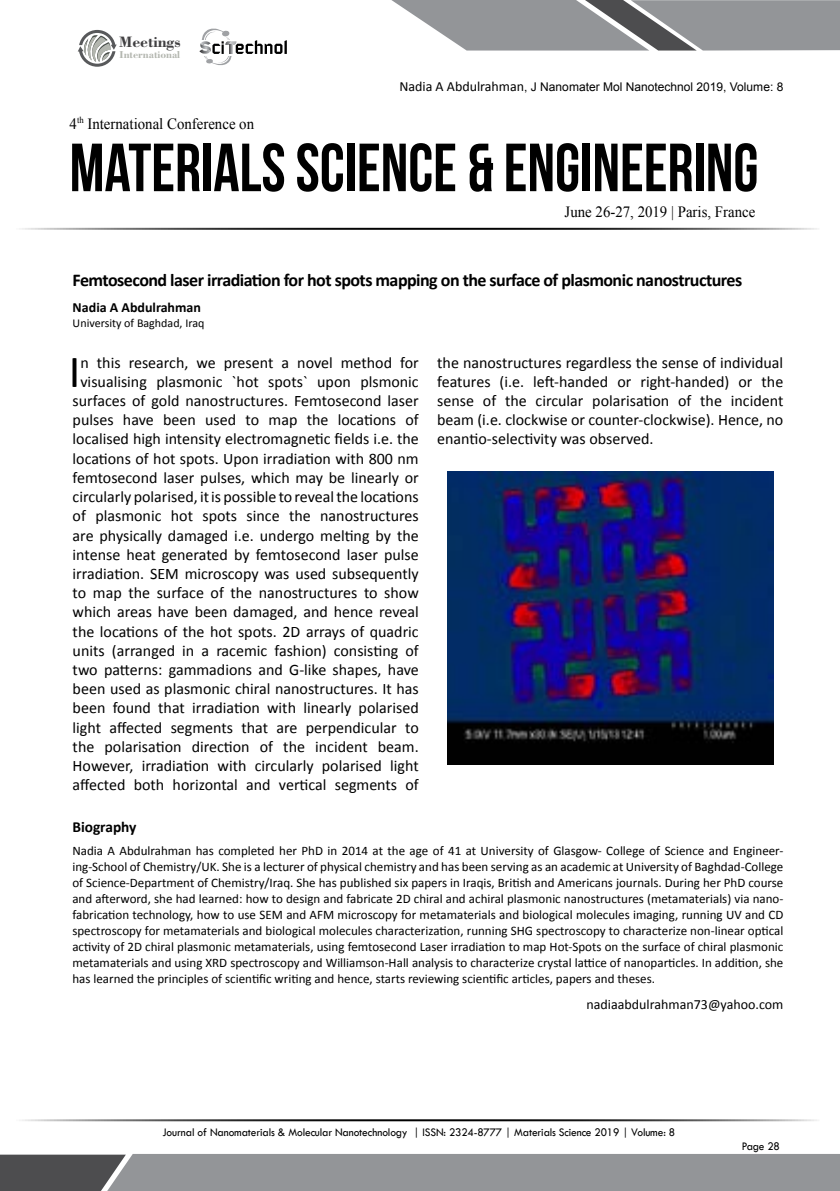
<style>
.page{position:relative;width:840px;height:1191px;background:#fff}
.page>*{position:absolute;margin:0;border:0;box-sizing:border-box;transform-origin:0 0}
.t1{font:67.8px "Bebas Neue";color:#000;scale:.95 1}
.t2{font:46.2px "Calibri";color:#000}
.t3{font:700 18px "Calibri";letter-spacing:-.03em;color:#000}
.t4{font:16px/19.2px "Calibri";color:#000;text-align:center}
.t5{font:700 16px "Bodoni BT";color:#414042}
.t6{font:15.6px "Times New Roman";color:#000;scale:.95 1}
.t7{font:700 15.4px "Calibri";color:#000}
.t8{font:14px "Calibri";color:#000}
.t9{font:700 14px "Calibri";color:#000}
.t10{font:13px/16px "Calibri";color:#000;text-align:justify}
.t11{font:12px "Tw Cen";letter-spacing:-.01em;color:#000;scale:.95 1}
.t12{font:12px "Arial";color:#000}
.t13{font:12px "Calibri";color:#000}
.t14{font:700 10.6px "Bodoni BT";color:#b3b6af}
.s1{font-family:"Calibri";font-size:14px}
</style>
<div class="page">
<hr style="left:12px;top:228px;width:807px;height:2px;background:#000">
<hr style="left:12px;top:1119px;width:807px;height:2px;background:#000">
<svg style="left:391px;top:0;width:448px;height:51px;background:#9b9c9f"></svg>
<svg style="left:0;top:1154px;width:839px;height:37px;background:#8a8c8f"></svg>
<svg style="left:78px;top:30px;width:39px;height:37px"></svg>
<svg style="left:199px;top:29px;width:88px;height:36px"></svg>
<img style="left:447px;top:471px;width:325px;height:293px">
<p class="t5" style="left:119px;top:32px;width:63px">Meetings</p>
<p class="t14" style="left:120px;top:48px;width:62px">International</p>
<p class="t6" style="left:70px;top:113px;width:196px">4<sup>th</sup> International Conference on</p>
<p class="t12" style="left:399px;top:79px;width:385px"><span class="s1">Nadia A Abdulrahman</span>, J Nanomater Mol Nanotechnol 2019, Volume: 8</p>
<h1 class="t1" style="left:70px;top:130px;width:726px">MATERIALS SCIENCE &amp; ENGINEERING</h1>
<p class="t6" style="left:564px;top:201px;width:202px">June 26-27, 2019 | Paris, France</p>
<p class="t3" style="left:73px;top:268px;width:670px">Femtosecond laser irradiation for hot spots mapping on the surface of plasmonic nanostructures</p>
<p class="t9" style="left:73px;top:298px;width:130px">Nadia A Abdulrahman</p>
<p class="t13" style="left:73px;top:316px;width:133px">University of Baghdad, Iraq</p>
<h2 class="t2" style="left:69px;top:342px;width:13px">I</h2>
<p class="t4" style="left:73px;top:353px;width:347px">n this research, we present a novel method for visualising plasmonic `hot spots` upon plsmonic surfaces of gold nanostructures. Femtosecond laser pulses have been used to map the locations of localised high intensity electromagnetic fields i.e. the locations of hot spots. Upon irradiation with 800 nm femtosecond laser pulses, which may be linearly or circularly polarised, it is possible to reveal the locations of plasmonic hot spots since the nanostructures are physically damaged i.e. undergo melting by the intense heat generated by femtosecond laser pulse irradiation. SEM microscopy was used subsequently to map the surface of the nanostructures to show which areas have been damaged, and hence reveal the locations of the hot spots. 2D arrays of quadric units (arranged in a racemic fashion) consisting of two patterns: gammadions and G-like shapes, have been used as plasmonic chiral nanostructures. It has been found that irradiation with linearly polarised light affected segments that are perpendicular to the polarisation direction of the incident beam.<br>However, irradiation with circularly polarised light affected both horizontal and vertical segments of</p>
<p class="t4" style="left:437px;top:353px;width:347px;text-align:justify">the nanostructures regardless the sense of individual features (i.e. left-handed or right-handed) or the sense of the circular polarisation of the incident beam (i.e. clockwise or counter-clockwise). Hence, no enantio-selectivity was observed.</p>
<p class="t7" style="left:72px;top:817px;width:66px">Biography</p>
<p class="t10" style="left:72px;top:842px;width:712px">Nadia A Abdulrahman has completed her PhD in 2014 at the age of 41 at University of Glasgow- College of Science and Engineer&shy;ing-School of Chemistry/UK. She is a lecturer of physical chemistry and has been serving as an academic at University of Baghdad-College of Science-Department of Chemistry/Iraq. She has published six papers in Iraqis, British and Americans journals. During her PhD course and afterword, she had learned: how to design and fabricate 2D chiral and achiral plasmonic nanostructures (metamaterials) via nano&shy;fabrication technology, how to use SEM and AFM microscopy for metamaterials and biological molecules imaging, running UV and CD spectroscopy for metamaterials and biological molecules characterization, running SHG spectroscopy to characterize non-linear optical activity of 2D chiral plasmonic metamaterials, using femtosecond Laser irradiation to map Hot-Spots on the surface of chiral plasmonic metamaterials and using XRD spectroscopy and Williamson-Hall analysis to characterize crystal lattice of nanoparticles. In addition, she has learned the principles of scientific writing and hence, starts reviewing scientific articles, papers and theses.</p>
<p class="t8" style="left:586px;top:995px;width:198px">nadiaabdulrahman73@yahoo.com</p>
<p class="t11" style="left:162px;top:1124px;width:541px">Journal of Nanomaterials &amp; Molecular Nanotechnology | ISSN: 2324-8777 | Materials Science 2019 | Volume: 8</p>
<p class="t11" style="left:741px;top:1139px;width:42px">Page 28</p>
</div>
